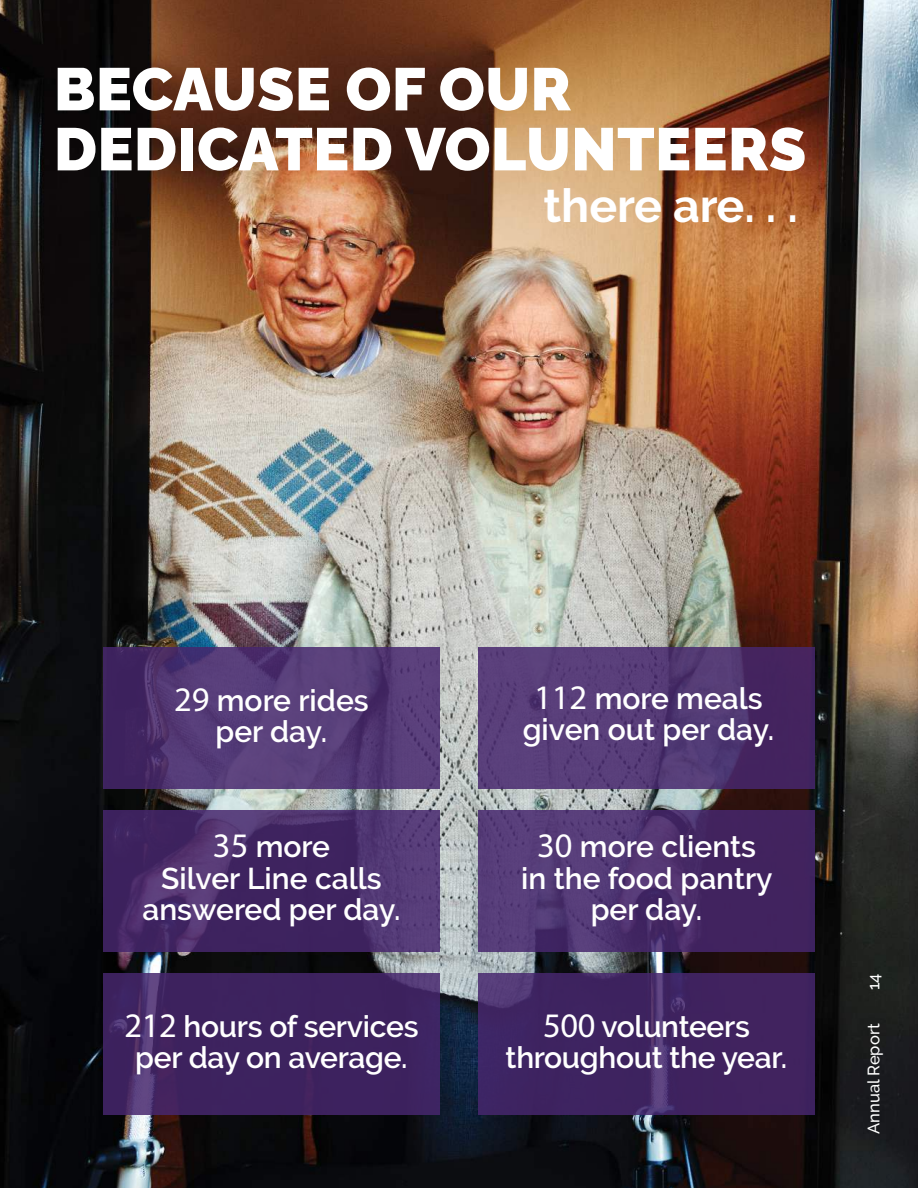
<style>
.page{position:relative;width:918px;height:1188px;background:#fff}
.page>*{position:absolute;margin:0;border:0;box-sizing:border-box;transform-origin:0 0}
.t1{font:900 60px/60px "Raleway";letter-spacing:.01em;color:#fff}
.t2{font:700 46.5px "Raleway";color:#fff}
.t3{font:600 30px/31.5px "Raleway";letter-spacing:-.005em;color:#fff;text-align:center}
.t4{font:500 16.5px "Raleway";color:#fff}
.s1{font-family:"Myriad Pro";font-weight:400;font-size:34.5px}
</style>
<div class="page">
<img style="left:0;top:0;width:918px;height:1188px">
<svg style="left:103px;top:647px;width:337px;height:141px;background:#523873"></svg>
<svg style="left:478px;top:647px;width:337px;height:141px;background:#523672"></svg>
<svg style="left:103px;top:811px;width:337px;height:141px;background:#472c68"></svg>
<svg style="left:478px;top:811px;width:337px;height:141px;background:#4b2f6c"></svg>
<svg style="left:103px;top:973px;width:337px;height:141px;background:#3f2460"></svg>
<svg style="left:478px;top:973px;width:337px;height:141px;background:#402562"></svg>
<h1 class="t1" style="left:54px;top:61px;width:754px">BECAUSE OF OUR<br>DEDICATED VOLUNTEERS</h1>
<h2 class="t2" style="left:543px;top:188px;width:256px">there are. . .</h2>
<p class="t3" style="left:174px;top:686px;width:196px"><span class="s1">29</span> more rides per day.</p>
<p class="t3" style="left:523px;top:684px;width:253px"><span class="s1">112</span> more meals given out per day.</p>
<p class="t3" style="left:142px;top:833px;width:259px"><span class="s1">35</span> more<br>Silver Line calls answered per day.</p>
<p class="t3" style="left:521px;top:833px;width:253px"><span class="s1">30</span> more clients in the food pantry per day.</p>
<p class="t4" style="left:866px;top:990px;width:18px;rotate:-90deg">14</p>
<p class="t3" style="left:506px;top:1012px;width:283px"><span class="s1">500</span> volunteers throughout the year.</p>
<p class="t3" style="left:124px;top:1012px;width:296px"><span class="s1">212</span> hours of services per day on average.</p>
<p class="t4" style="left:866px;top:1134px;width:112px;rotate:-90deg">Annual Report</p>
</div>
